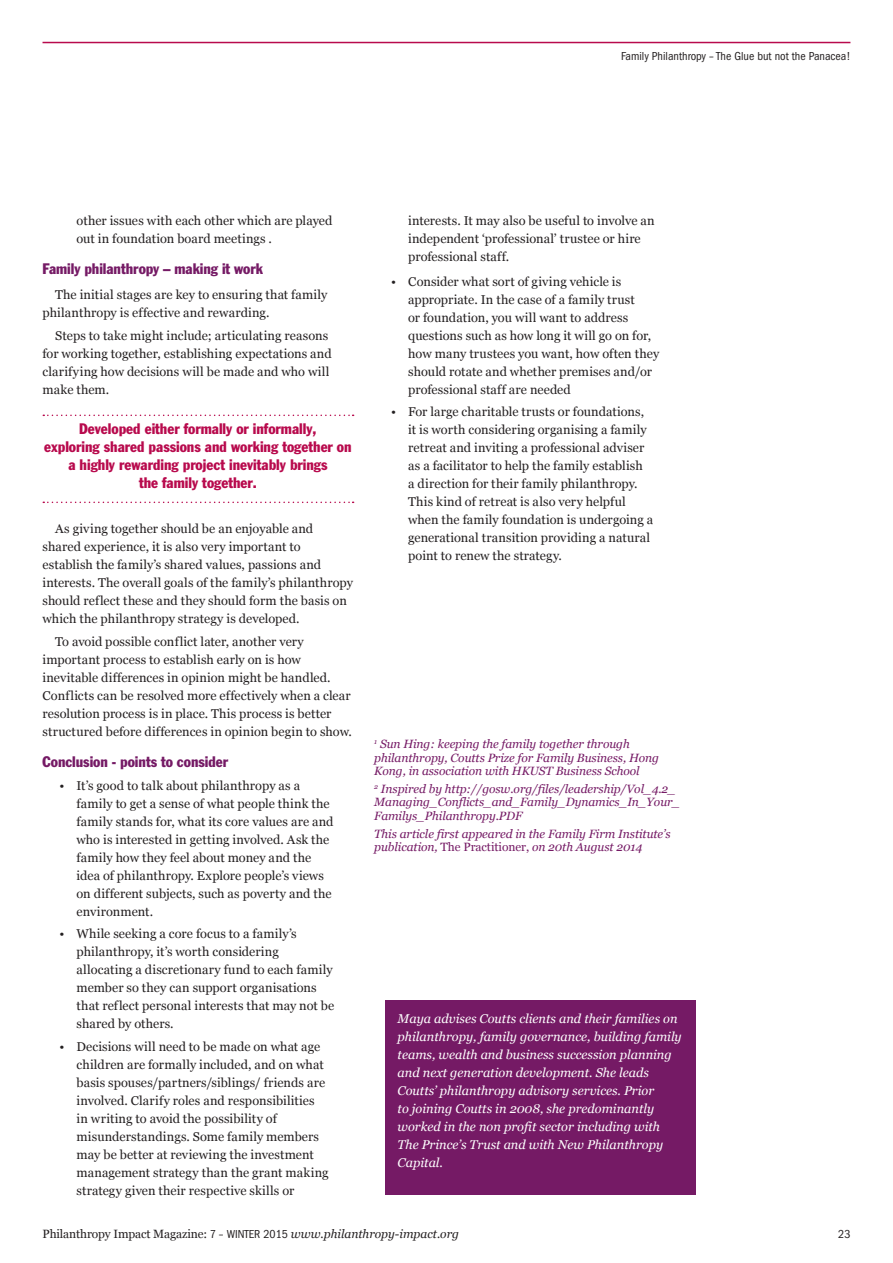
<style>
.page{position:relative;width:893px;height:1263px;background:#fff}
.page>*{position:absolute;margin:0;border:0;box-sizing:border-box;transform-origin:0 0}
.IN_TEXT_PULL_OUT_Q{font:condensed 15px/18px "Franklin Gothic";color:#b80a4d;text-align:center}
.PI_MAIN_TEXT_SUB_H{font:condensed 15px "Franklin Gothic";color:#751a65}
.PI_INDENTED_BULLET{font:12.75px/18px "Georgia";letter-spacing:.005em;color:#231f20}
.PI_BODY_TEXT{font:12.75px/18px "Georgia";letter-spacing:.005em;color:#231f20}
.GREY_BOX_TEXT{font:italic 12.75px/18px "Georgia";color:#fff}
.PI_SOURCE_TEXT{font:italic 12px/13.5px "Georgia";letter-spacing:-.005em;color:#751a65}
.t1{font:12px "Georgia";letter-spacing:-.01em;color:#231f20}
.PI_RUNNING_HEAD{font:condensed 12px "ITC Franklin Gothic Std";color:#231f20}
.s1{font-style:normal}
.s2{font-family:"ITC Franklin Gothic Std";font-stretch:condensed}
.s3{font-style:italic}
</style>
<div class="page">
<hr style="left:43px;top:42px;width:807px;height:1px;background:#b80a4d">
<div style="left:385px;top:1001px;width:310px;height:194px;background:#751a65"></div>
<svg style="left:43px;top:415px;width:311px;height:1px"></svg>
<svg style="left:43px;top:502px;width:311px;height:1px"></svg>
<p class="PI_RUNNING_HEAD" style="left:621px;top:49px;width:231px">Family Philanthropy – The Glue but not the Panacea!</p>
<p class="PI_INDENTED_BULLET" style="left:77px;top:212px;width:258px">other issues with each other which are played out in foundation board meetings .</p>
<p class="PI_MAIN_TEXT_SUB_H" style="left:43px;top:260px;width:222px">Family philanthropy – making it work</p>
<p class="PI_BODY_TEXT" style="left:43px;top:286px;width:286px;text-indent:13px">The initial stages are key to ensuring that family philanthropy is effective and rewarding.</p>
<p class="PI_BODY_TEXT" style="left:43px;top:326px;width:291px;text-indent:13px">Steps to take might include; articulating reasons for working together, establishing expectations and clarifying how decisions will be made and who will make them.</p>
<p class="IN_TEXT_PULL_OUT_Q" style="left:44px;top:420px;width:309px">Developed either formally or informally,<br>exploring shared passions and working together on a highly rewarding project inevitably brings<br>the family together.</p>
<p class="PI_BODY_TEXT" style="left:43px;top:520px;width:312px;text-indent:13px">As giving together should be an enjoyable and shared experience, it is also very important to establish the family’s shared values, passions and interests. The overall goals of the family’s philanthropy should reflect these and they should form the basis on which the philanthropy strategy is developed.</p>
<p class="PI_BODY_TEXT" style="left:43px;top:632px;width:311px;text-indent:13px">To avoid possible conflict later, another very important process to establish early on is how inevitable differences in opinion might be handled.<br>Conflicts can be resolved more effectively when a clear resolution process is in place. This process is better structured before differences in opinion begin to show.</p>
<p class="PI_MAIN_TEXT_SUB_H" style="left:43px;top:753px;width:187px">Conclusion - points to consider</p>
<p class="PI_INDENTED_BULLET" style="left:77px;top:776px;width:258px;text-indent:-17px">• It’s good to talk about philanthropy as a family to get a sense of what people think the family stands for, what its core values are and who is interested in getting involved. Ask the family how they feel about money and the idea of philanthropy. Explore people’s views on different subjects, such as poverty and the environment.</p>
<p class="PI_INDENTED_BULLET" style="left:77px;top:925px;width:259px;text-indent:-17px">• While seeking a core focus to a family’s philanthropy, it’s worth considering allocating a discretionary fund to each family member so they can support organisations that reflect personal interests that may not be shared by others.</p>
<p class="PI_INDENTED_BULLET" style="left:77px;top:1037px;width:254px;text-indent:-17px">• Decisions will need to be made on what age children are formally included, and on what basis spouses/partners/siblings/ friends are involved. Clarify roles and responsibilities in writing to avoid the possibility of misunderstandings. Some family members may be better at reviewing the investment management strategy than the grant making strategy given their respective skills or</p>
<p class="PI_INDENTED_BULLET" style="left:408px;top:212px;width:248px">interests. It may also be useful to involve an independent ‘professional’ trustee or hire professional staff.</p>
<p class="PI_INDENTED_BULLET" style="left:408px;top:272px;width:253px;text-indent:-17px">• Consider what sort of giving vehicle is appropriate. In the case of a family trust<br>or foundation, you will want to address questions such as how long it will go on for, how many trustees you want, how often they should rotate and whether premises and/or professional staff are needed</p>
<p class="PI_INDENTED_BULLET" style="left:408px;top:403px;width:247px;text-indent:-17px">• For large charitable trusts or foundations, it is worth considering organising a family retreat and inviting a professional adviser as a facilitator to help the family establish<br>a direction for their family philanthropy.<br>This kind of retreat is also very helpful when the family foundation is undergoing a generational transition providing a natural point to renew the strategy.</p>
<p class="PI_SOURCE_TEXT" style="left:374px;top:737px;width:286px"><sup>1</sup> Sun Hing: keeping the family together through philanthropy, Coutts Prize for Family Business, Hong<br>Kong, in association with HKUST Business School</p>
<p class="PI_SOURCE_TEXT" style="left:374px;top:782px;width:308px"><sup>2</sup> Inspired by http://gosw.org/files/leadership/Vol_4.2_<br>Managing_Conflicts_and_Family_Dynamics_In_Your_<br>Familys_Philanthropy.PDF</p>
<p class="PI_SOURCE_TEXT" style="left:374px;top:827px;width:298px">This article first appeared in the Family Firm Institute’s publication, <span class="s1">The Practitioner,</span> on 20th August 2014</p>
<p class="GREY_BOX_TEXT" style="left:398px;top:1010px;width:286px">Maya advises Coutts clients and their families on philanthropy, family governance, building family teams, wealth and business succession planning and next generation development. She leads Coutts’ philanthropy advisory services. Prior<br>to joining Coutts in 2008, she predominantly worked in the non profit sector including with The Prince’s Trust and with New Philanthropy Capital.</p>
<p class="t1" style="left:43px;top:1227px;width:418px">Philanthropy Impact Magazine: <span class="s2">7 – WINTER 2015</span> <span class="s3">www.philanthropy-impact.org</span></p>
<p class="PI_RUNNING_HEAD" style="left:838px;top:1227px;width:14px">23</p>
</div>
